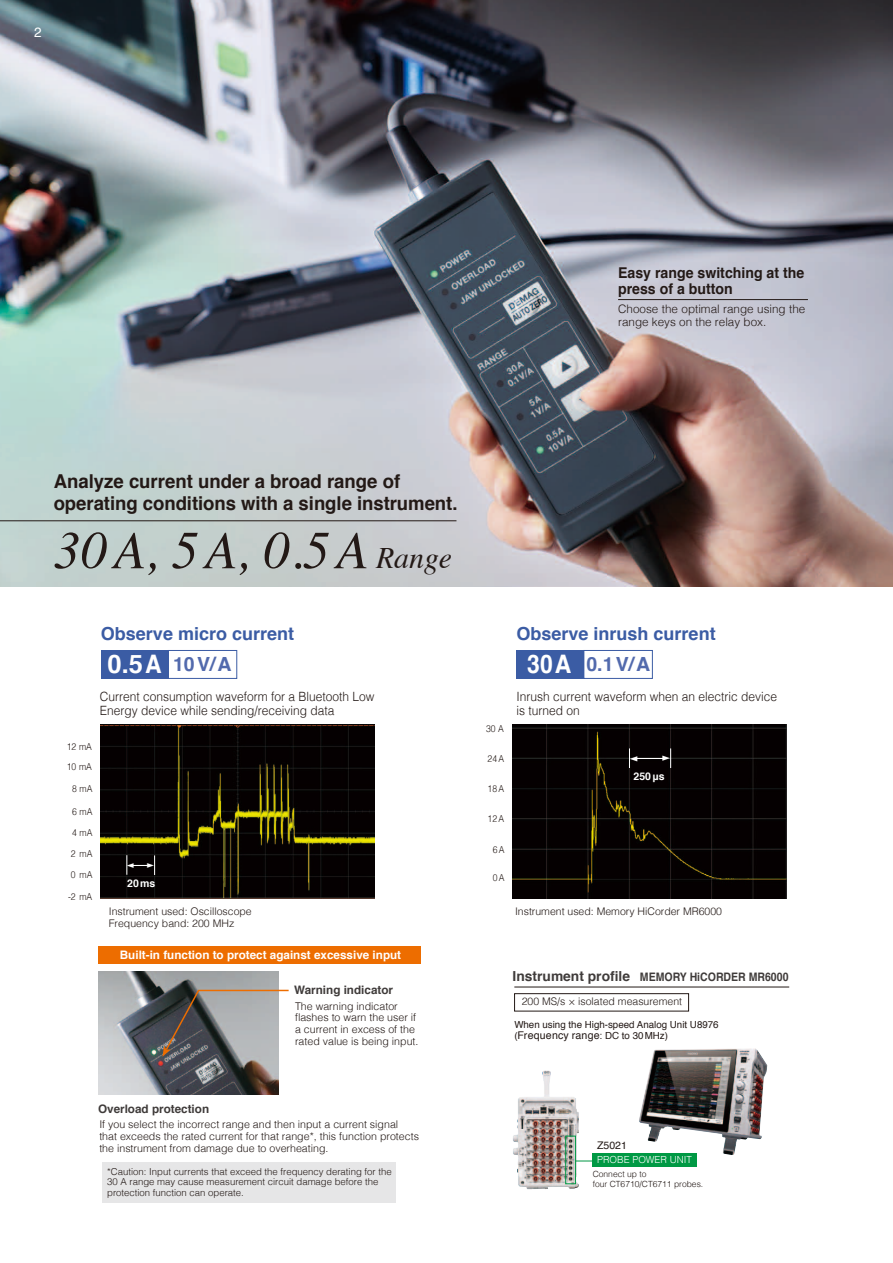
<style>
.page{position:relative;width:893px;height:1263px;background:#fff}
.page>*{position:absolute;margin:0;border:0;box-sizing:border-box;transform-origin:0 0}
.t1{font:italic 53.1px "Times";letter-spacing:.105em;color:#231916}
.t2{font:700 25.5px "Helvetica";color:#fff}
.t3{font:700 25.5px "Helvetica";color:#fff;scale:.9 1}
.t4{font:700 19.5px "Helvetica";color:#526aad}
.t5{font:700 19.2px/22.4px "Helvetica";letter-spacing:-.005em;color:#231916}
.t6{font:700 18px "Helvetica";color:#3b5ca4}
.t7{font:700 14.85px/15.9px "Helvetica";color:#231916;scale:.95 1}
.t8{font:700 13.8px "Helvetica";color:#3f3b3a}
.t9{font:13.5px "Helvetica";color:#fff}
.t10{font:300 12.75px/13.8px "Helvetica";color:#231916;scale:.94 1}
.t11{font:300 11.7px/12.8px "Helvetica";color:#231916}
.t12{font:700 11.7px "Helvetica";color:#fff}
.t13{font:700 11.7px "Helvetica";color:#3f3b3a}
.t14{font:700 11.7px "Helvetica";color:#3f3b3a;scale:.9 1}
.t15{font:300 10.65px/11.7px "Helvetica";color:#231916}
.t16{font:10.65px "Helvetica";letter-spacing:.015em;color:#231916}
.t17{font:300 10.5px/11.7px "Helvetica";color:#231916}
.t18{font:700 10.5px "Helvetica";color:#fff}
.t19{font:10.5px "Helvetica";color:#231916}
.t20{font:9.75px "Helvetica";color:#231916}
.t21{font:300 9.75px "Helvetica";color:#fff}
.t22{font:300 9.6px/10.6px "Helvetica";color:#231916}
.t23{font:300 9.6px "Helvetica";color:#231916;scale:.9 1}
.t24{font:300 8.55px/10.5px "Helvetica";color:#231916}
.s1{font-size:29.7px}
.s2{font-size:9.75px}
</style>
<div class="page">
<img style="left:0;top:0;width:893px;height:586px">
<hr style="left:0;top:520px;width:456px;height:1px;background:#231916">
<div style="left:101px;top:650px;width:67px;height:29px;background:#3b5ca4"></div>
<div style="left:168px;top:650px;width:69px;height:29px;border:1px solid #3b5ca4"></div>
<img style="left:101px;top:725px;width:273px;height:173px">
<hr style="left:618px;top:299px;width:190px;height:1px;background:#231916">
<div style="left:516px;top:650px;width:68px;height:29px;background:#3b5ca4"></div>
<div style="left:583px;top:650px;width:70px;height:29px;border:1px solid #3b5ca4"></div>
<img style="left:513px;top:724px;width:273px;height:174px">
<hr style="left:635px;top:758px;width:31px;height:1px;background:#fff">
<img style="left:639px;top:1048px;width:128px;height:107px">
<img style="left:513px;top:1070px;width:66px;height:119px">
<div style="left:565px;top:1136px;width:11px;height:48px;border:1px solid #094"></div>
<svg style="left:576px;top:1160px;width:17px;height:1px"></svg>
<div style="left:514px;top:993px;width:175px;height:18px;border:1px solid #231916"></div>
<hr style="left:514px;top:987px;width:275px;height:1px;background:#231916">
<div style="left:98px;top:946px;width:323px;height:18px;background:#ed6d00"></div>
<img style="left:98px;top:971px;width:180px;height:123px">
<svg style="left:162px;top:988px;width:39px;height:69px;background:#494747"></svg>
<hr style="left:199px;top:990px;width:90px;height:1px;background:#ed6d00">
<div style="left:102px;top:1162px;width:294px;height:41px;background:#e6e6e7"></div>
<div style="left:593px;top:1153px;width:104px;height:13px;background:#094"></div>
<svg style="left:126px;top:855px;width:29px;height:20px"></svg>
<svg style="left:662px;top:748px;width:9px;height:20px"></svg>
<svg style="left:629px;top:748px;width:9px;height:20px"></svg>
<p class="t9" style="left:34px;top:22px;width:9px">2</p>
<h3 class="t7" style="left:618px;top:265px;width:198px">Easy range switching at the press of a button</h3>
<p class="t11" style="left:618px;top:302px;width:189px">Choose the optimal range using the range keys on the relay box.</p>
<h3 class="t5" style="left:54px;top:470px;width:405px">Analyze current under a broad range of operating conditions with a single instrument.</h3>
<h1 class="t1" style="left:54px;top:504px;width:400px">30A, 5A, 0.5A <span class="s1">Range</span></h1>
<h3 class="t6" style="left:101px;top:620px;width:195px">Observe micro current</h3>
<h3 class="t4" style="left:173px;top:649px;width:60px">10V/A</h3>
<p class="t10" style="left:100px;top:689px;width:294px">Current consumption waveform for a Bluetooth Low<br>Energy device while sending/receiving data</p>
<h2 class="t2" style="left:108px;top:643px;width:56px">0.5A</h2>
<p class="t23" style="left:67px;top:738px;width:29px">12 mA</p>
<p class="t23" style="left:67px;top:758px;width:29px">10 mA</p>
<p class="t23" style="left:72px;top:780px;width:24px">8 mA</p>
<p class="t23" style="left:72px;top:803px;width:24px">6 mA</p>
<p class="t23" style="left:72px;top:824px;width:24px">4 mA</p>
<p class="t23" style="left:71px;top:845px;width:25px">2 mA</p>
<p class="t23" style="left:71px;top:867px;width:25px">0 mA</p>
<p class="t23" style="left:68px;top:889px;width:28px">-2 mA</p>
<p class="t18" style="left:127px;top:875px;width:30px">20ms</p>
<p class="t17" style="left:109px;top:905px;width:144px">Instrument used: Oscilloscope<br>Frequency band: 200 MHz</p>
<p class="t12" style="left:120px;top:946px;width:283px">Built-in function to protect against excessive input</p>
<p class="t13" style="left:294px;top:981px;width:100px">Warning indicator</p>
<p class="t15" style="left:295px;top:999px;width:125px">The warning indicator flashes to warn the user if a current in excess of the rated value is being input.</p>
<p class="t13" style="left:98px;top:1099px;width:113px">Overload protection</p>
<p class="t15" style="left:99px;top:1118px;width:321px">If you select the incorrect range and then input a current signal<br>that exceeds the rated current for that range*, this function protects the instrument from damage due to overheating.</p>
<p class="t22" style="left:107px;top:1165px;width:286px">*Caution: Input currents that exceed the frequency derating for the<br>30 A range may cause measurement circuit damage before the protection function can operate.</p>
<p class="t23" style="left:486px;top:721px;width:21px">30 A</p>
<p class="t23" style="left:488px;top:751px;width:20px">24A</p>
<p class="t23" style="left:488px;top:781px;width:20px">18A</p>
<p class="t23" style="left:488px;top:811px;width:20px">12A</p>
<p class="t23" style="left:493px;top:841px;width:15px">6A</p>
<p class="t23" style="left:493px;top:870px;width:15px">0A</p>
<h3 class="t6" style="left:517px;top:620px;width:201px">Observe inrush current</h3>
<h3 class="t4" style="left:586px;top:649px;width:65px">0.1V/A</h3>
<h2 class="t3" style="left:527px;top:643px;width:51px">30A</h2>
<p class="t10" style="left:517px;top:689px;width:279px">Inrush current waveform when an electric device is turned on</p>
<p class="t18" style="left:634px;top:768px;width:33px">250μs</p>
<p class="t17" style="left:515px;top:905px;width:209px">Instrument used: Memory HiCorder MR6000</p>
<p class="t8" style="left:513px;top:965px;width:119px">Instrument profile</p>
<p class="t14" style="left:640px;top:967px;width:167px">MEMORY HiCORDER MR6000</p>
<p class="t17" style="left:522px;top:994px;width:162px">200 MS/s × isolated measurement</p>
<p class="t20" style="left:514px;top:1017px;width:206px">When using the High-speed Analog Unit U8976</p>
<p class="t16" style="left:514px;top:1027px;width:155px"><span class="s2">(</span>Frequency range<span class="s2">: DC to 30MHz)</span></p>
<p class="t19" style="left:597px;top:1137px;width:31px">Z5021</p>
<p class="t24" style="left:593px;top:1168px;width:112px">Connect up to<br>four CT6710/CT6711 probes.</p>
<p class="t21" style="left:597px;top:1151px;width:96px">PROBE POWER UNIT</p>
</div>
